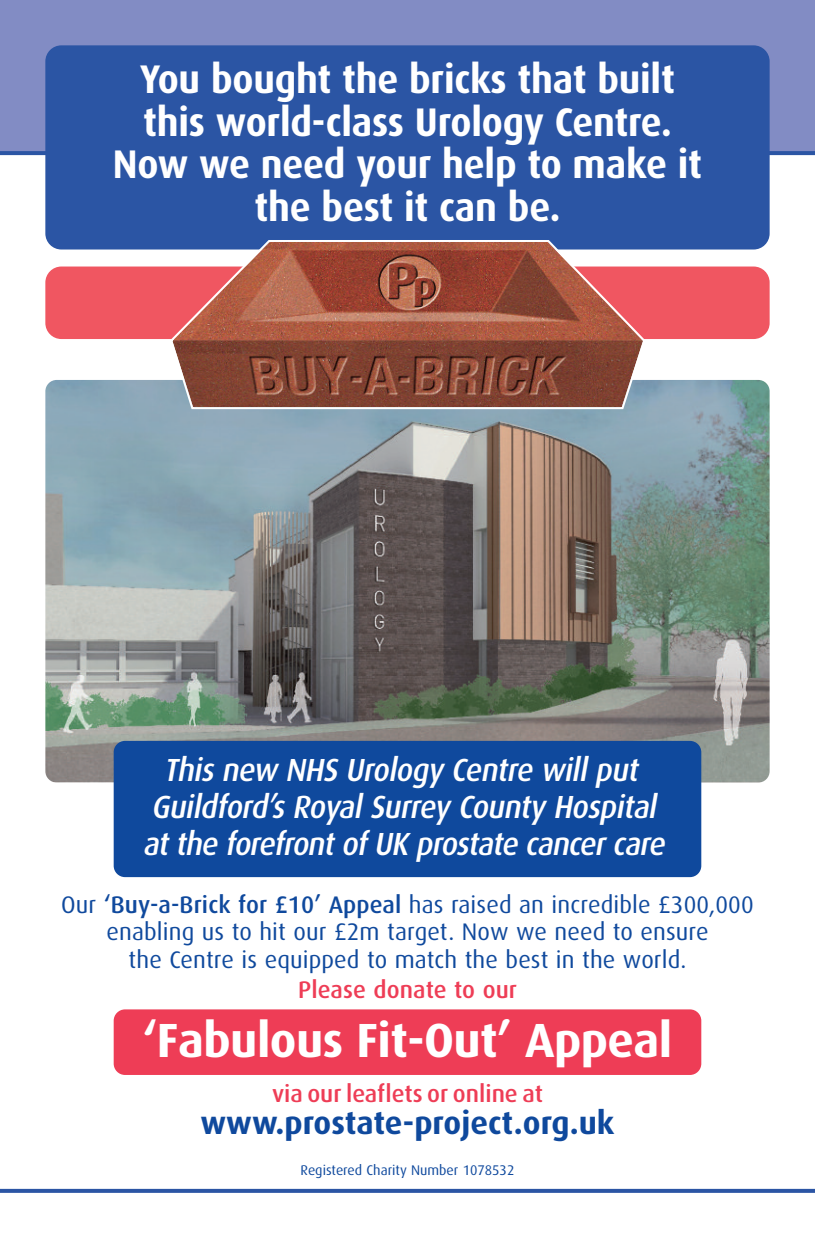
<style>
.page{position:relative;width:815px;height:1249px;background:#fff}
.page>*{position:absolute;margin:0;border:0;box-sizing:border-box;transform-origin:0 0}
.t1{font:700 48px "Dax";letter-spacing:-.01em;color:#fff}
.t2{font:700 40px/42.4px "Dax";letter-spacing:-.005em;color:#fff;text-align:center;scale:.95 1}
.t3{font:italic 500 32px/37px "Dax";color:#fff;text-align:center;scale:.95 1}
.t4{font:700 32px "Dax";color:#0f499d}
.t5{font:24px/27.6px "Dax";letter-spacing:.005em;color:#0f499d;text-align:center}
.t6{font:500 24px "Dax";color:#ee3d56}
.t7{font:14px "Dax";color:#0f499d}
.s1{font-weight:500}
</style>
<div class="page">
<div style="left:114px;top:1009px;width:587px;height:66px;background:#ee3d56;border-radius:11px"></div>
<img style="left:45px;top:380px;width:725px;height:402px;border-radius:11px">
<div style="left:114px;top:741px;width:587px;height:136px;background:#0f499d;border-radius:11px"></div>
<div style="left:0;top:0;width:815px;height:153px;background:#828cc4"></div>
<hr style="left:0;top:151px;width:815px;height:4px;background:#2b55a4">
<div style="left:45px;top:45px;width:725px;height:204px;background:#2b55a4;border-radius:16px"></div>
<div style="left:45px;top:266px;width:725px;height:73px;background:#f05661;border-radius:16px"></div>
<svg style="left:0;top:1189px;width:815px;height:4px;background:#315aa6"></svg>
<svg style="left:170px;top:240px;width:475px;height:169px;background:#9f5c4e"></svg>
<h2 class="t2" style="left:113px;top:61px;width:622px">You bought the bricks that built this world-class Urology Centre.<br>Now we need your help to make it the best it can be.</h2>
<h3 class="t3" style="left:143px;top:753px;width:556px">This new NHS Urology Centre will put<br>Guildford’s Royal Surrey County Hospital at the forefront of UK prostate cancer care</h3>
<p class="t5" style="left:61px;top:892px;width:694px">Our <span class="s1">‘Buy-a-Brick for £10’ Appeal</span> has raised an incredible £300,000 enabling us to hit our £2m target. Now we need to ensure<br>the Centre is equipped to match the best in the world.</p>
<p class="t6" style="left:298px;top:979px;width:220px">Please donate to our</p>
<h1 class="t1" style="left:143px;top:1019px;width:531px">‘Fabulous Fit-Out’ Appeal</h1>
<p class="t6" style="left:272px;top:1083px;width:272px">via our leaflets or online at</p>
<h3 class="t4" style="left:201px;top:1108px;width:415px">www.prostate-project.org.uk</h3>
<p class="t7" style="left:301px;top:1164px;width:215px">Registered Charity Number 1078532</p>
</div>
